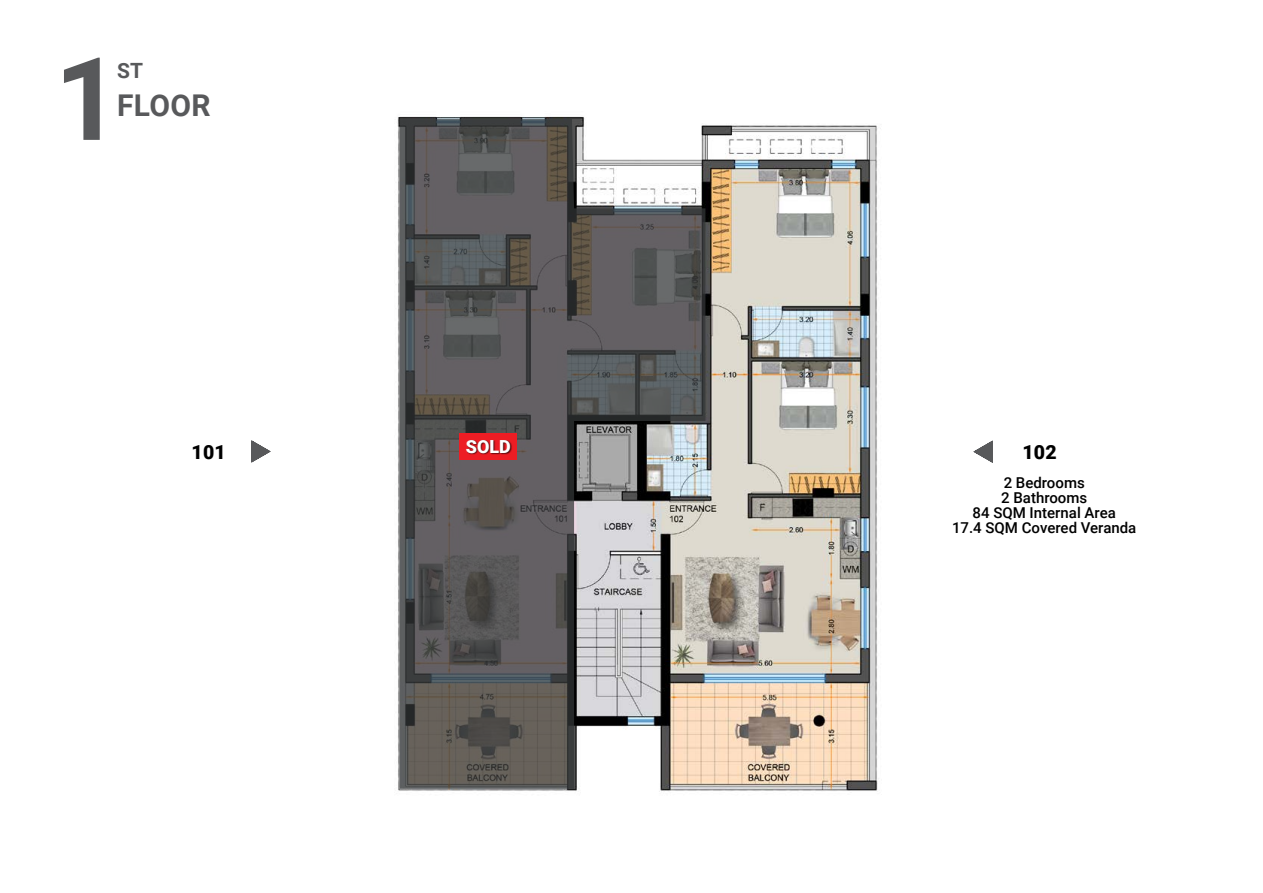
<style>
.page{position:relative;width:1263px;height:893px;background:#fff}
.page>*{position:absolute;margin:0;border:0;box-sizing:border-box;transform-origin:0 0}
.t1{font:700 115.5px "Roboto";color:#58595b}
.t2{font:700 30px "Roboto";letter-spacing:.01em;color:#58595b}
.t3{font:700 21px "Roboto";color:#58595b}
.t4{font:900 19.5px "Roboto";letter-spacing:.01em;color:#000}
.t5{font:900 18px "Roboto";color:#fff}
.t6{font:500 15px/15px "Roboto";color:#000;text-align:center}
</style>
<div class="page">
<svg style="left:973px;top:441px;width:20px;height:22px"></svg>
<svg style="left:251px;top:440px;width:20px;height:23px"></svg>
<img style="left:397px;top:116px;width:484px;height:676px">
<svg style="left:400px;top:119px;width:305px;height:670px;background:#777575"></svg>
<div style="left:459px;top:433px;width:58px;height:27px;background:#ed1d24"></div>
<div style="left:467px;top:440px;width:45px;height:15px;background:#000;opacity:.75"></div>
<h1 class="t1" style="left:55px;top:18px;width:68px">1</h1>
<h3 class="t3" style="left:117px;top:56px;width:28px">ST</h3>
<h2 class="t2" style="left:117px;top:84px;width:95px">FLOOR</h2>
<p class="t5" style="left:466px;top:434px;width:47px">SOLD</p>
<h3 class="t4" style="left:192px;top:438px;width:36px">101</h3>
<h3 class="t4" style="left:1022px;top:438px;width:36px">102</h3>
<p class="t6" style="left:952px;top:475px;width:186px">2 Bedrooms<br>2 Bathrooms<br>84 SQM Internal Area<br>17.4 SQM Covered Veranda</p>
</div>
